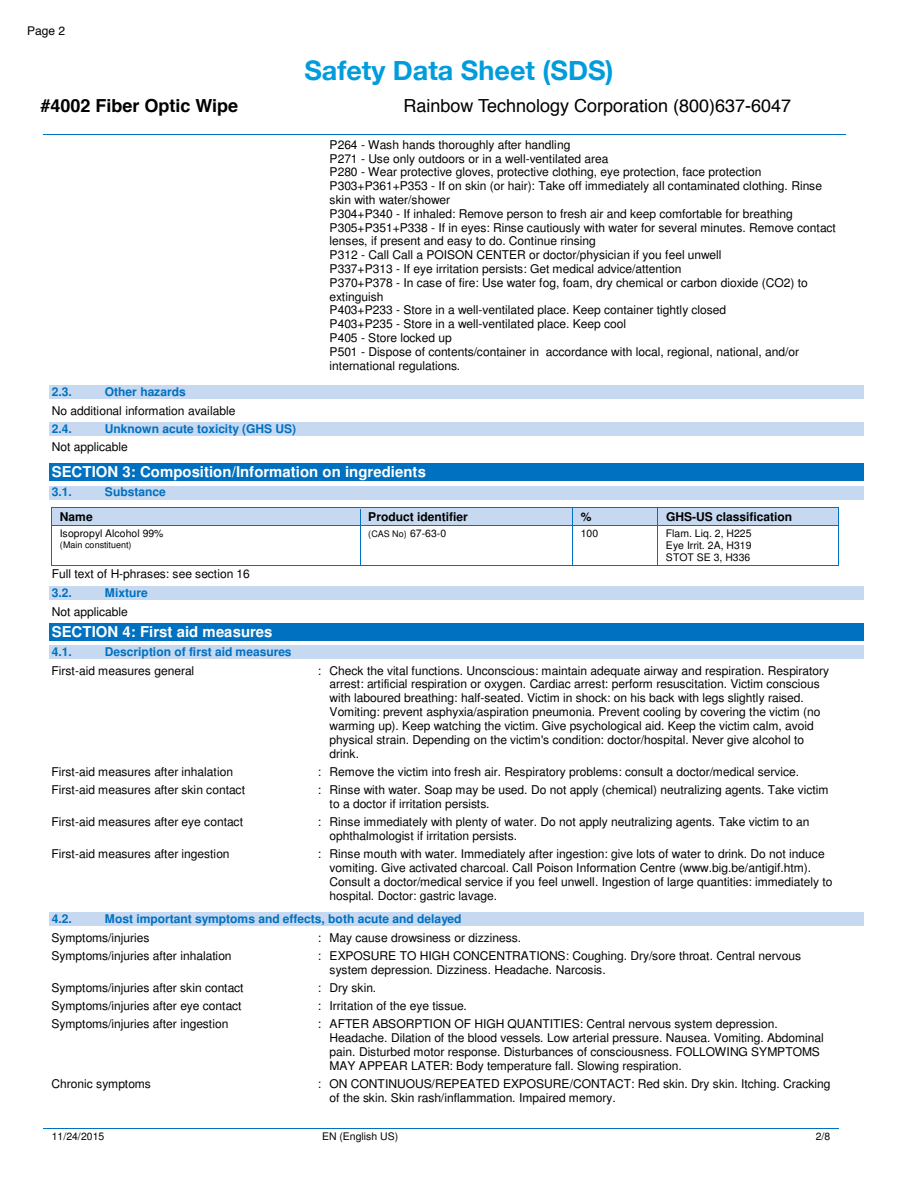
<style>
.page{position:relative;width:918px;height:1188px;background:#fff}
.page>*{position:absolute;margin:0;border:0;box-sizing:border-box;transform-origin:0 0}
.t1{font:700 27px "Helvetica Neue";color:#009cdb}
.t2{font:18px "Helvetica";color:#000}
.t3{font:700 18px "Helvetica";color:#000}
.t4{font:700 15px "Helvetica";letter-spacing:.005em;color:#fff}
.t5{font:12px/13.8px "Helvetica";letter-spacing:-.005em;color:#000}
.t6{font:700 12px "Helvetica";letter-spacing:-.005em;color:#0070c0}
.t7{font:700 12px "Helvetica";letter-spacing:-.005em;color:#000}
.t8{font:10.5px/12px "Helvetica";color:#000;text-align:justify}
.t9{font:9px "Helvetica";letter-spacing:.005em;color:#000}
.s1{font-size:10.5px}
</style>
<div class="page">
<hr style="left:43px;top:134px;width:803px;height:1px;background:#0070c0">
<hr style="left:44px;top:1128px;width:210px;height:1px;background:#0070c0">
<hr style="left:255px;top:1128px;width:212px;height:1px;background:#0070c0">
<hr style="left:467px;top:1128px;width:297px;height:1px;background:#0070c0">
<hr style="left:765px;top:1128px;width:74px;height:1px;background:#0070c0">
<div style="left:50px;top:386px;width:814px;height:13px;background:#c6d9f1"></div>
<div style="left:50px;top:422px;width:814px;height:14px;background:#c6d9f1"></div>
<div style="left:50px;top:463px;width:814px;height:18px;background:#0070c0"></div>
<div style="left:50px;top:486px;width:814px;height:13px;background:#c6d9f1"></div>
<div style="left:52px;top:508px;width:308px;height:17px;background:#c6d9f1"></div>
<div style="left:361px;top:508px;width:211px;height:17px;background:#c6d9f1"></div>
<div style="left:573px;top:508px;width:85px;height:17px;background:#c6d9f1"></div>
<div style="left:658px;top:508px;width:180px;height:17px;background:#c6d9f1"></div>
<hr style="left:52px;top:507px;width:308px;height:1px;background:#0070c0">
<hr style="left:361px;top:507px;width:211px;height:1px;background:#0070c0">
<hr style="left:573px;top:507px;width:85px;height:1px;background:#0070c0">
<hr style="left:658px;top:507px;width:180px;height:1px;background:#0070c0">
<svg style="left:51px;top:507px;width:1px;height:20px"></svg>
<hr style="left:52px;top:525px;width:308px;height:1px;background:#0070c0">
<svg style="left:360px;top:507px;width:1px;height:20px"></svg>
<hr style="left:361px;top:525px;width:211px;height:1px;background:#0070c0">
<svg style="left:572px;top:507px;width:1px;height:20px"></svg>
<hr style="left:573px;top:525px;width:85px;height:1px;background:#0070c0">
<hr style="left:658px;top:525px;width:180px;height:1px;background:#0070c0">
<svg style="left:838px;top:507px;width:1px;height:20px"></svg>
<hr style="left:51px;top:527px;width:1px;height:38px;background:#0070c0">
<hr style="left:52px;top:565px;width:308px;height:1px;background:#0070c0">
<hr style="left:360px;top:527px;width:1px;height:38px;background:#0070c0">
<hr style="left:361px;top:565px;width:211px;height:1px;background:#0070c0">
<hr style="left:572px;top:527px;width:1px;height:38px;background:#0070c0">
<hr style="left:573px;top:565px;width:85px;height:1px;background:#0070c0">
<hr style="left:658px;top:527px;width:1px;height:38px;background:#0070c0">
<hr style="left:658px;top:565px;width:180px;height:1px;background:#0070c0">
<hr style="left:838px;top:527px;width:1px;height:38px;background:#0070c0">
<div style="left:50px;top:586px;width:814px;height:14px;background:#c6d9f1"></div>
<div style="left:50px;top:623px;width:814px;height:17px;background:#0070c0"></div>
<div style="left:50px;top:645px;width:814px;height:14px;background:#c6d9f1"></div>
<div style="left:50px;top:912px;width:814px;height:14px;background:#c6d9f1"></div>
<p class="t5" style="left:27px;top:25px;width:40px">Page 2</p>
<h1 class="t1" style="left:304px;top:54px;width:311px">Safety Data Sheet (SDS)</h1>
<h2 class="t3" style="left:40px;top:91px;width:199px">#4002 Fiber Optic Wipe</h2>
<h2 class="t2" style="left:403px;top:92px;width:389px">Rainbow Technology Corporation (800)637-6047</h2>
<h2 class="t2" style="left:44px;top:100px;width:148px">Safety Data Sheet</h2>
<p class="t5" style="left:330px;top:139px;width:508px">P264 - Wash hands thoroughly after handling<br>P271 - Use only outdoors or in a well-ventilated area<br>P280 - Wear protective gloves, protective clothing, eye protection, face protection P303+P361+P353 - If on skin (or hair): Take off immediately all contaminated clothing. Rinse skin with water/shower<br>P304+P340 - If inhaled: Remove person to fresh air and keep comfortable for breathing P305+P351+P338 - If in eyes: Rinse cautiously with water for several minutes. Remove contact lenses, if present and easy to do. Continue rinsing<br>P312 - Call Call a POISON CENTER or doctor/physician if you feel unwell<br>P337+P313 - If eye irritation persists: Get medical advice/attention<br>P370+P378 - In case of fire: Use water fog, foam, dry chemical or carbon dioxide (CO2) to extinguish<br>P403+P233 - Store in a well-ventilated place. Keep container tightly closed<br>P403+P235 - Store in a well-ventilated place. Keep cool<br>P405 - Store locked up<br>P501 - Dispose of contents/container in accordance with local, regional, national, and/or international regulations.</p>
<p class="t6" style="left:52px;top:387px;width:22px">2.3.</p>
<p class="t6" style="left:105px;top:387px;width:82px">Other hazards</p>
<p class="t5" style="left:52px;top:405px;width:185px">No additional information available</p>
<p class="t6" style="left:52px;top:424px;width:22px">2.4.</p>
<p class="t6" style="left:105px;top:424px;width:193px">Unknown acute toxicity (GHS US)</p>
<p class="t5" style="left:52px;top:441px;width:78px">Not applicable</p>
<p class="t4" style="left:52px;top:466px;width:376px">SECTION 3: Composition/Information on ingredients</p>
<p class="t6" style="left:52px;top:488px;width:22px">3.1.</p>
<p class="t6" style="left:105px;top:488px;width:62px">Substance</p>
<p class="t7" style="left:60px;top:512px;width:34px">Name</p>
<p class="t7" style="left:368px;top:512px;width:101px">Product identifier</p>
<p class="t7" style="left:581px;top:512px;width:12px">%</p>
<p class="t7" style="left:666px;top:512px;width:128px">GHS-US classification</p>
<p class="t8" style="left:60px;top:528px;width:105px">Isopropyl Alcohol 99%</p>
<p class="t9" style="left:60px;top:541px;width:73px">(Main constituent)</p>
<p class="t9" style="left:368px;top:530px;width:79px">(CAS No) <span class="s1">67-63-0</span></p>
<p class="t8" style="left:581px;top:528px;width:19px">100</p>
<p class="t8" style="left:666px;top:528px;width:87px">Flam. Liq. 2, H225<br>Eye Irrit. 2A, H319<br>STOT SE 3, H336</p>
<p class="t5" style="left:52px;top:568px;width:200px">Full text of H-phrases: see section 16</p>
<p class="t6" style="left:52px;top:588px;width:22px">3.2.</p>
<p class="t6" style="left:105px;top:588px;width:44px">Mixture</p>
<p class="t5" style="left:52px;top:606px;width:78px">Not applicable</p>
<p class="t4" style="left:52px;top:626px;width:222px">SECTION 4: First aid measures</p>
<p class="t6" style="left:52px;top:647px;width:22px">4.1.</p>
<p class="t6" style="left:105px;top:647px;width:188px">Description of first aid measures</p>
<p class="t5" style="left:51px;top:665px;width:144px">First-aid measures general</p>
<p class="t5" style="left:330px;top:665px;width:501px;text-indent:-12px">: Check the vital functions. Unconscious: maintain adequate airway and respiration. Respiratory arrest: artificial respiration or oxygen. Cardiac arrest: perform resuscitation. Victim conscious with laboured breathing: half-seated. Victim in shock: on his back with legs slightly raised.<br>Vomiting: prevent asphyxia/aspiration pneumonia. Prevent cooling by covering the victim (no warming up). Keep watching the victim. Give psychological aid. Keep the victim calm, avoid physical strain. Depending on the victim's condition: doctor/hospital. Never give alcohol to drink.</p>
<p class="t5" style="left:51px;top:766px;width:183px">First-aid measures after inhalation</p>
<p class="t5" style="left:318px;top:766px;width:483px">: Remove the victim into fresh air. Respiratory problems: consult a doctor/medical service.</p>
<p class="t5" style="left:51px;top:784px;width:195px">First-aid measures after skin contact</p>
<p class="t5" style="left:330px;top:784px;width:500px;text-indent:-12px">: Rinse with water. Soap may be used. Do not apply (chemical) neutralizing agents. Take victim to a doctor if irritation persists.</p>
<p class="t5" style="left:51px;top:816px;width:193px">First-aid measures after eye contact</p>
<p class="t5" style="left:330px;top:816px;width:481px;text-indent:-12px">: Rinse immediately with plenty of water. Do not apply neutralizing agents. Take victim to an ophthalmologist if irritation persists.</p>
<p class="t5" style="left:51px;top:848px;width:180px">First-aid measures after ingestion</p>
<p class="t5" style="left:330px;top:848px;width:505px;text-indent:-12px">: Rinse mouth with water. Immediately after ingestion: give lots of water to drink. Do not induce vomiting. Give activated charcoal. Call Poison Information Centre (www.big.be/antigif.htm).<br>Consult a doctor/medical service if you feel unwell. Ingestion of large quantities: immediately to hospital. Doctor: gastric lavage.</p>
<p class="t6" style="left:52px;top:914px;width:22px">4.2.</p>
<p class="t6" style="left:105px;top:914px;width:358px">Most important symptoms and effects, both acute and delayed</p>
<p class="t5" style="left:51px;top:932px;width:100px">Symptoms/injuries</p>
<p class="t5" style="left:318px;top:932px;width:205px">: May cause drowsiness or dizziness.</p>
<p class="t5" style="left:51px;top:950px;width:182px">Symptoms/injuries after inhalation</p>
<p class="t5" style="left:330px;top:950px;width:473px;text-indent:-12px">: EXPOSURE TO HIGH CONCENTRATIONS: Coughing. Dry/sore throat. Central nervous system depression. Dizziness. Headache. Narcosis.</p>
<p class="t5" style="left:51px;top:982px;width:194px">Symptoms/injuries after skin contact</p>
<p class="t5" style="left:318px;top:982px;width:60px">: Dry skin.</p>
<p class="t5" style="left:51px;top:1000px;width:192px">Symptoms/injuries after eye contact</p>
<p class="t5" style="left:318px;top:1000px;width:151px">: Irritation of the eye tissue.</p>
<p class="t5" style="left:51px;top:1018px;width:178px">Symptoms/injuries after ingestion</p>
<p class="t5" style="left:330px;top:1018px;width:496px;text-indent:-12px">: AFTER ABSORPTION OF HIGH QUANTITIES: Central nervous system depression.<br>Headache. Dilation of the blood vessels. Low arterial pressure. Nausea. Vomiting. Abdominal pain. Disturbed motor response. Disturbances of consciousness. FOLLOWING SYMPTOMS MAY APPEAR LATER: Body temperature fall. Slowing respiration.</p>
<p class="t5" style="left:51px;top:1078px;width:101px">Chronic symptoms</p>
<p class="t5" style="left:330px;top:1078px;width:502px;text-indent:-12px">: ON CONTINUOUS/REPEATED EXPOSURE/CONTACT: Red skin. Dry skin. Itching. Cracking of the skin. Skin rash/inflammation. Impaired memory.</p>
<p class="t8" style="left:52px;top:1131px;width:54px">11/24/2015</p>
<p class="t8" style="left:322px;top:1131px;width:78px">EN (English US)</p>
<p class="t8" style="left:816px;top:1131px;width:16px">2/8</p>
</div>
